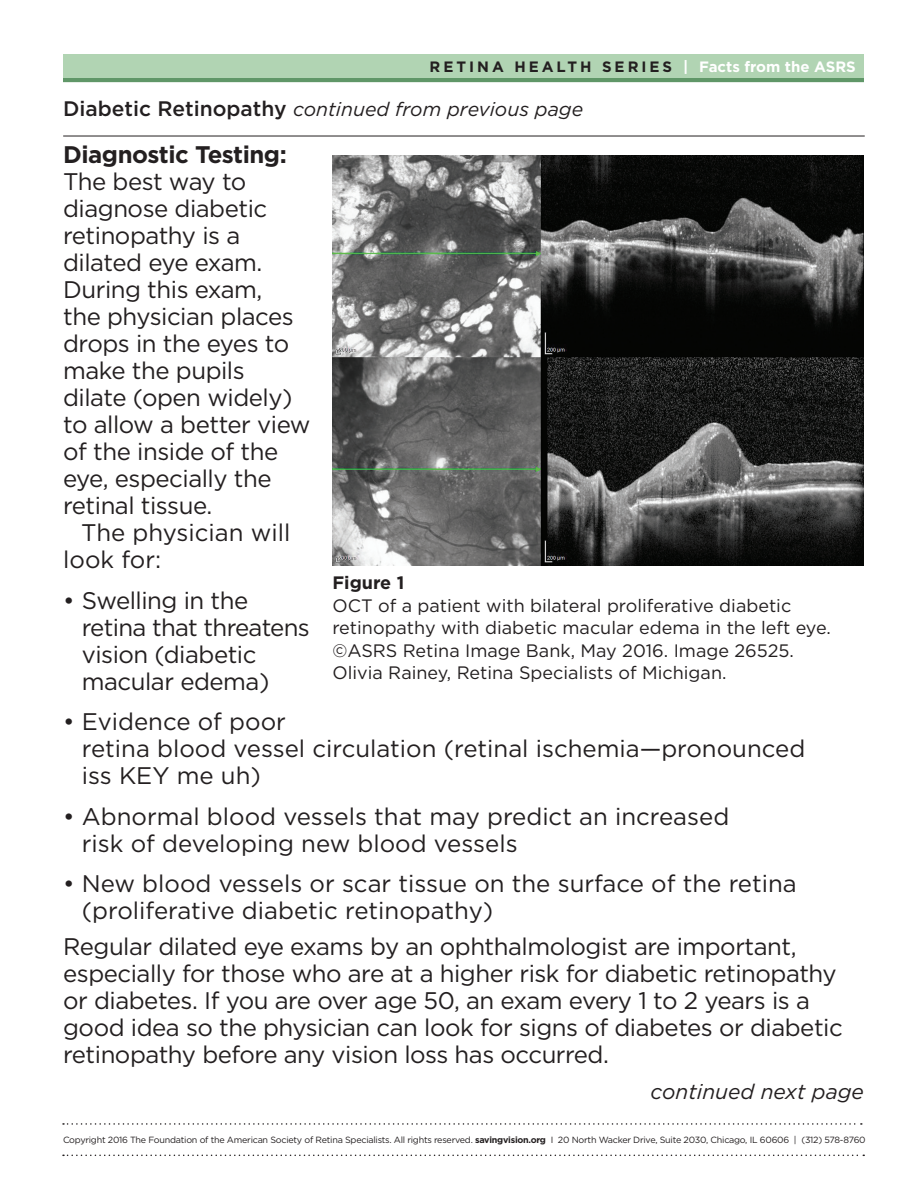
<style>
.page{position:relative;width:918px;height:1188px;background:#fff}
.page>*{position:absolute;margin:0;border:0;box-sizing:border-box;transform-origin:0 0}
.t1{font:24px/27px "Gotham";letter-spacing:-.02em;color:#231f20}
.t2{font:24px/27px "Gotham";color:#231f20}
.t3{font:700 24px "Gotham";letter-spacing:-.02em;color:#231f20}
.t4{font:italic 21px "Gotham";color:#231f20}
.t5{font:italic 19.5px "Gotham";color:#231f20}
.t6{font:18px/22.5px "Gotham";color:#231f20}
.t7{font:700 18px "Gotham";color:#231f20}
.t8{font:700 15px "Gotham";letter-spacing:.2em;color:#231f20}
.t9{font:9px "Gotham";letter-spacing:-.025em;color:#231f20}
.s1{color:#fff}
.s2{font-weight:500;font-style:normal;font-size:21px}
.s3{font-weight:700}
</style>
<div class="page">
<hr style="left:63px;top:78px;width:801px;height:4px;background:#609768">
<div style="left:63px;top:54px;width:801px;height:24px;background:#b1d4b3"></div>
<hr style="left:63px;top:136px;width:802px;height:1px;background:#231f20">
<svg style="left:63px;top:1123px;width:799px;height:2px"></svg>
<svg style="left:63px;top:1155px;width:801px;height:1px"></svg>
<img style="left:333px;top:155px;width:531px;height:411px">
<p class="t8" style="left:429px;top:57px;width:428px">RETINA HEALTH SERIES <span class="s1">| Factsfrom the ASRS</span></p>
<p class="t5" style="left:63px;top:96px;width:522px"><span class="s2">Diabetic Retinopathy</span> continued from previous page</p>
<p class="t3" style="left:63px;top:139px;width:225px">Diagnostic Testing:</p>
<p class="t1" style="left:63px;top:168px;width:249px">The best way to diagnose diabetic retinopathy is a dilated eye exam.<br>During this exam,<br>the physician places drops in the eyes to make the pupils dilate (open widely) to allow a better view of the inside of the eye, especially the retinal tissue.</p>
<p class="t2" style="left:63px;top:519px;width:229px;text-indent:18px">The physician will look for:</p>
<p class="t1" style="left:82px;top:586px;width:229px;text-indent:-19px">• Swelling in the retina that threatens vision (diabetic macular edema)</p>
<p class="t2" style="left:82px;top:708px;width:725px;text-indent:-19px">• Evidence of poor<br>retina blood vessel circulation (retinal ischemia—pronounced iss KEY me uh)</p>
<p class="t2" style="left:82px;top:802px;width:649px;text-indent:-19px">• Abnormal blood vessels that may predict an increased risk of developing new blood vessels</p>
<p class="t2" style="left:82px;top:870px;width:716px;text-indent:-19px">• New blood vessels or scar tissue on the surface of the retina (proliferative diabetic retinopathy)</p>
<p class="t1" style="left:63px;top:933px;width:781px">Regular dilated eye exams by an ophthalmologist are important, especially for those who are at a higher risk for diabetic retinopathy or diabetes. If you are over age 50, an exam every 1 to 2 years is a good idea so the physician can look for signs of diabetes or diabetic retinopathy before any vision loss has occurred.</p>
<p class="t7" style="left:332px;top:571px;width:73px">Figure 1</p>
<p class="t6" style="left:332px;top:594px;width:500px">OCT of a patient with bilateral proliferative diabetic retinopathy with diabetic macular edema in the left eye. ©ASRS Retina Image Bank, May 2016. Image 26525.<br>Olivia Rainey, Retina Specialists of Michigan.</p>
<p class="t4" style="left:651px;top:1078px;width:215px">continued next page</p>
<p class="t9" style="left:63px;top:1134px;width:804px">Copyright 2016 The Foundation of the American Society of Retina Specialists. All rights reserved. <span class="s3">savingvision.org</span> I 20 North Wacker Drive, Suite 2030, Chicago, IL 60606 | (312) 578-8760</p>
</div>
